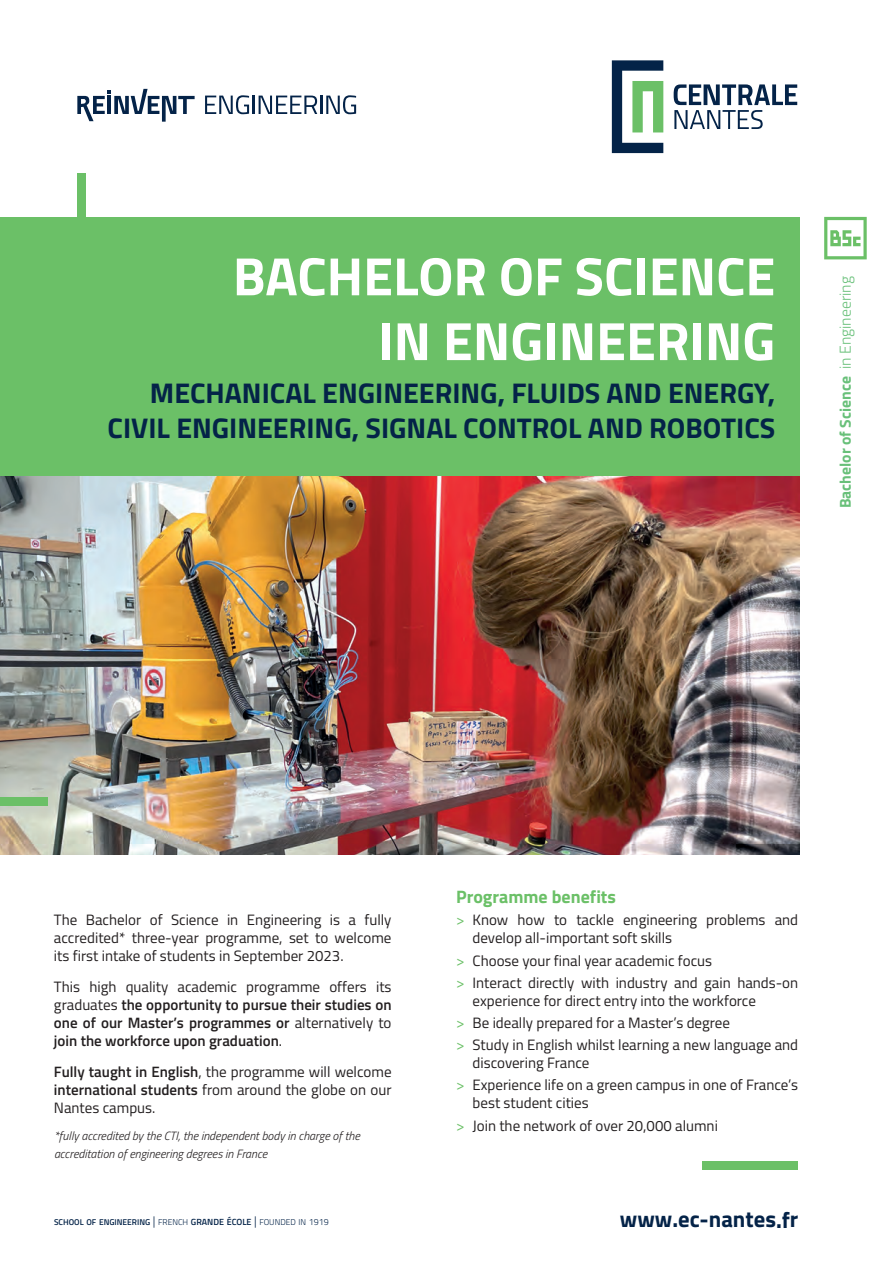
<style>
.page{position:relative;width:893px;height:1263px;background:#fff}
.page>*{position:absolute;margin:0;border:0;box-sizing:border-box;transform-origin:0 0}
.t1{font:700 54px/64.8px "Titillium";color:#fff;text-align:right}
.t2{font:700 28.5px/34.5px "Titillium";color:#042348;text-align:right}
.t3{font:700 22.65px "Titillium";color:#042348}
.t4{font:700 18px "Titillium";color:#6bc067}
.t5{font:700 15.75px "Titillium";color:#68c079}
.t6{font:15px/18px "Titillium";color:#231f20}
.t7{font:600 15px/18px "Titillium";color:#231f20;text-align:justify}
.t8{font:italic 300 12px/18px "Titillium";color:#231f20}
.t9{font:600 8.4px "Titillium";color:#042348}
.s1{font-weight:300}
.s2{font-weight:400}
.s3{font-weight:600}
.s4{font-weight:300;font-size:12px}
.s5{font-size:8.85px}
.s6{font-weight:300;font-size:9px}
.s7{color:#6bc067}
</style>
<div class="page">
<svg style="left:674px;top:84px;width:123px;height:45px"></svg>
<svg style="left:612px;top:60px;width:51px;height:93px"></svg>
<div style="left:77px;top:173px;width:9px;height:111px;background:#6bc067"></div>
<svg style="left:824px;top:217px;width:43px;height:42px"></svg>
<div style="left:0;top:217px;width:799px;height:266px;background:#6bc067"></div>
<img style="left:0;top:477px;width:799px;height:378px">
<div style="left:0;top:797px;width:48px;height:9px;background:#6bc067"></div>
<div style="left:702px;top:1161px;width:96px;height:9px;background:#6bc067"></div>
<svg style="left:205px;top:95px;width:151px;height:19px"></svg>
<svg style="left:77px;top:89px;width:118px;height:33px"></svg>
<h1 class="t1" style="left:233px;top:241px;width:544px">BACHELOR OF SCIENCE<br>IN ENGINEERING</h1>
<h2 class="t2" style="left:108px;top:374px;width:669px">MECHANICAL ENGINEERING, FLUIDS AND ENERGY,<br>CIVIL ENGINEERING, SIGNAL CONTROL AND ROBOTICS</h2>
<p class="t5" style="left:833px;top:508px;width:234px;rotate:-90deg">Bachelor of Science <span class="s1">in Engineering</span></p>
<p class="t6" style="left:54px;top:910px;width:339px;text-align:justify">The Bachelor of Science in Engineering is a fully accredited* three-year programme, set to welcome its first intake of students in September 2023.</p>
<p class="t7" style="left:54px;top:977px;width:339px"><span class="s2">This high quality academic programme offers its graduates</span> the opportunity to pursue their studies on one of our Master’s programmes or <span class="s2">alternatively to </span>join the workforce upon graduation<span class="s2">.</span></p>
<p class="t6" style="left:54px;top:1062px;width:339px;text-align:justify"><span class="s3">Fully taught in English</span>, the programme will welcome <span class="s3">international students</span> from around the globe on our Nantes campus.</p>
<p class="t8" style="left:54px;top:1126px;width:307px">*fully accredited by the CTI, the independent body in charge of the accreditation of engineering degrees in France</p>
<p class="t9" style="left:54px;top:1215px;width:276px">SCHOOL OF ENGINEERING <span class="s4">|</span> <span class="s1">FRENCH</span> <span class="s5">GRANDE ÉCOLE</span> <span class="s4">|</span> <span class="s1">FOUNDED IN</span> <span class="s6">1919</span></p>
<p class="t4" style="left:456px;top:883px;width:161px">Programme benefits</p>
<p class="t6" style="left:473px;top:910px;width:327px;text-indent:-16px"><span class="s7">&gt;</span> Know how to tackle engineering problems and develop all-important soft skills</p>
<p class="t6" style="left:456px;top:948px;width:344px;line-height:22.2px"><span class="s7">&gt;</span> Choose your final year academic focus<br><span class="s7">&gt;</span> Interact directly with industry and gain hands-on</p>
<p class="t6" style="left:456px;top:989px;width:344px;line-height:22.2px;text-indent:16px">experience for direct entry into the workforce<br><span class="s7">&gt;</span> Be ideally prepared for a Master’s degree<br><span class="s7">&gt;</span> Study in English whilst learning a new language and</p>
<p class="t6" style="left:456px;top:1051px;width:344px;line-height:22.2px;text-indent:16px">discovering France<br><span class="s7">&gt;</span> Experience life on a green campus in one of France’s</p>
<p class="t6" style="left:456px;top:1091px;width:263px;line-height:22.2px;text-indent:16px">best student cities<br><span class="s7">&gt;</span> Join the network of over 20,000 alumni</p>
<h3 class="t3" style="left:620px;top:1202px;width:180px">www.ec-nantes.fr</h3>
</div>
